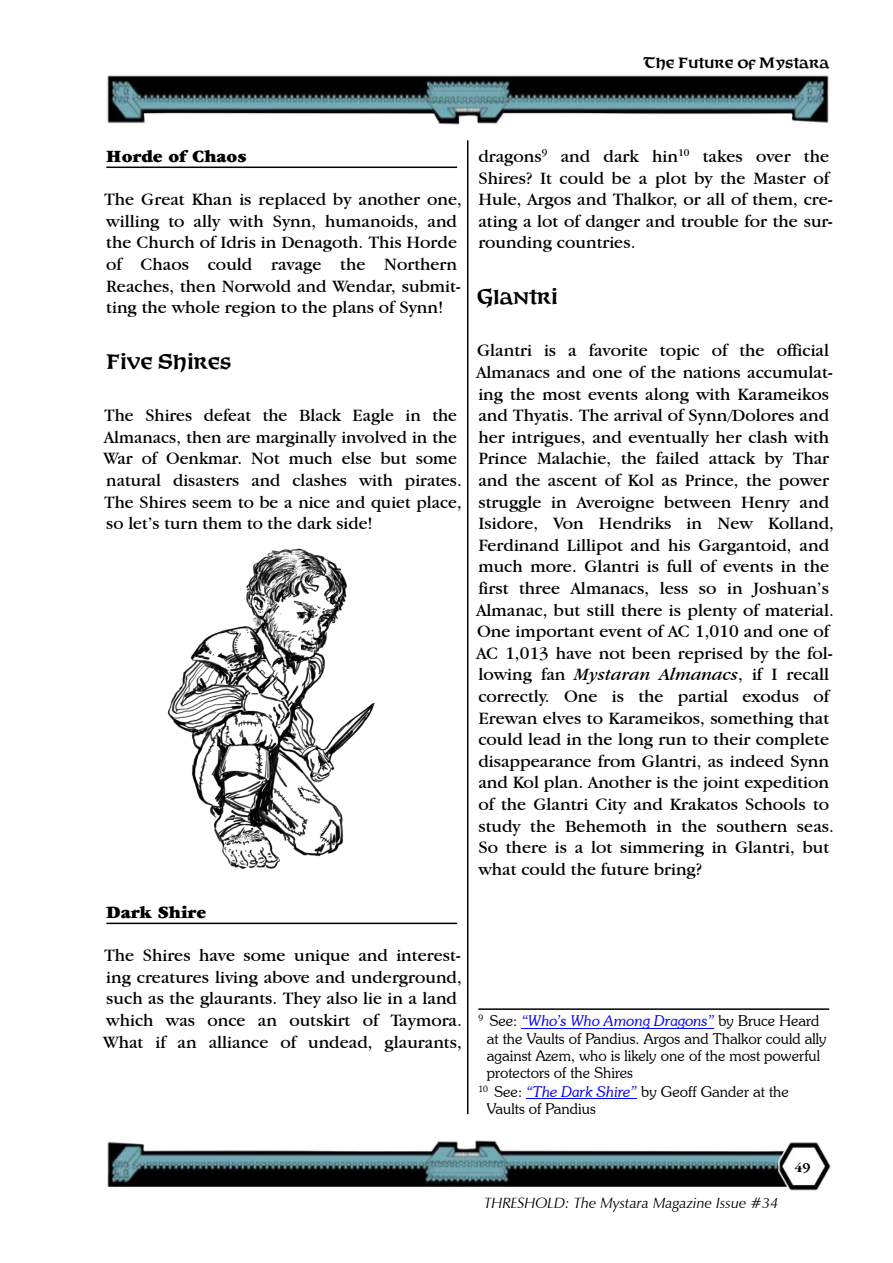
<style>
.page{position:relative;width:893px;height:1263px;background:#fff}
.page>*{position:absolute;margin:0;border:0;box-sizing:border-box;transform-origin:0 0}
.t1{font:700 21px "OPTI Furst";color:#000}
.t2{font:18px "Garamond IT Cby BT";color:#000}
.t3{font:italic 18px "Garamond IT Cby BT";color:#000}
.t4{font:18px "ITC Garamond Std Ult";color:#000}
.t5{font:300 15px "Souvenir IT Cby BT";color:#000}
.t6{font:italic 300 15px "Souvenir IT Cby BT";color:#00f}
.t7{font:700 15px "OPTI Furst";color:#000}
.t8{font:italic 14.85px "Zapf Humanist 601 BT";color:#000}
.t9{font:700 13.95px "Garamond IT Cby BT";color:#000}
.t10{font:10.5px "Garamond IT Cby BT";color:#000}
.t11{font:300 8.7px "Souvenir IT Cby BT";color:#000}
.s1{font-style:normal}
.s2{font-style:normal;color:#000}
.s3{font-style:italic;color:#00f}
</style>
<div class="page">
<img style="left:107px;top:75px;width:722px;height:50px">
<img style="left:107px;top:1140px;width:724px;height:51px">
<hr style="left:467px;top:140px;width:1px;height:974px;background:#000">
<hr style="left:106px;top:167px;width:351px;height:1px;background:#000">
<hr style="left:106px;top:923px;width:351px;height:1px;background:#000">
<hr style="left:478px;top:1008px;width:351px;height:2px;background:#000">
<hr style="left:521px;top:1028px;width:193px;height:1px;background:#00f">
<hr style="left:526px;top:1098px;width:111px;height:1px;background:#00f">
<img style="left:167px;top:548px;width:208px;height:321px">
<p class="t7" style="left:643px;top:58px;width:187px">The Future of Mystara</p>
<p class="t4" style="left:106px;top:149px;width:142px">Horde of Chaos</p>
<p class="t2" style="left:104px;top:191px;width:359px">The Great Khan is replaced by another one,</p>
<p class="t2" style="left:106px;top:213px;width:352px">willing to ally with Synn, humanoids, and</p>
<p class="t2" style="left:106px;top:235px;width:352px">the Church of Idris in Denagoth. This Horde</p>
<p class="t2" style="left:106px;top:256px;width:352px">of Chaos could ravage the Northern</p>
<p class="t2" style="left:106px;top:278px;width:356px">Reaches, then Norwold and Wendar, submit-</p>
<p class="t2" style="left:106px;top:299px;width:339px">ting the whole region to the plans of Synn!</p>
<p class="t1" style="left:106px;top:354px;width:126px">Five Shires</p>
<p class="t2" style="left:104px;top:407px;width:354px">The Shires defeat the Black Eagle in the</p>
<p class="t2" style="left:104px;top:429px;width:354px">Almanacs, then are marginally involved in the</p>
<p class="t2" style="left:104px;top:451px;width:355px">War of Oenkmar. Not much else but some</p>
<p class="t2" style="left:106px;top:472px;width:357px">natural disasters and clashes with pirates.</p>
<p class="t2" style="left:104px;top:494px;width:359px">The Shires seem to be a nice and quiet place,</p>
<p class="t2" style="left:106px;top:515px;width:268px">so let’s turn them to the dark side!</p>
<p class="t4" style="left:106px;top:905px;width:101px">Dark Shire</p>
<p class="t2" style="left:104px;top:947px;width:358px">The Shires have some unique and interest-</p>
<p class="t2" style="left:106px;top:969px;width:357px">ing creatures living above and underground,</p>
<p class="t2" style="left:106px;top:991px;width:352px">such as the glaurants. They also lie in a land</p>
<p class="t2" style="left:106px;top:1012px;width:357px">which was once an outskirt of Taymora.</p>
<p class="t2" style="left:103px;top:1034px;width:360px">What if an alliance of undead, glaurants,</p>
<p class="t2" style="left:478px;top:148px;width:65px">dragons</p>
<p class="t10" style="left:542px;top:148px;width:7px">9</p>
<p class="t2" style="left:561px;top:148px;width:119px">and dark hin</p>
<p class="t10" style="left:678px;top:148px;width:13px">10</p>
<p class="t2" style="left:703px;top:148px;width:128px">takes over the</p>
<p class="t2" style="left:478px;top:170px;width:352px">Shires? It could be a plot by the Master of</p>
<p class="t2" style="left:478px;top:191px;width:356px">Hule, Argos and Thalkor, or all of them, cre-</p>
<p class="t2" style="left:478px;top:213px;width:356px">ating a lot of danger and trouble for the sur-</p>
<p class="t2" style="left:478px;top:235px;width:159px">rounding countries.</p>
<p class="t1" style="left:477px;top:290px;width:82px">Glantri</p>
<p class="t2" style="left:477px;top:343px;width:354px">Glantri is a favorite topic of the official</p>
<p class="t2" style="left:476px;top:364px;width:358px">Almanacs and one of the nations accumulat-</p>
<p class="t2" style="left:478px;top:386px;width:352px">ing the most events along with Karameikos</p>
<p class="t2" style="left:478px;top:407px;width:352px">and Thyatis. The arrival of Synn/Dolores and</p>
<p class="t2" style="left:478px;top:429px;width:352px">her intrigues, and eventually her clash with</p>
<p class="t2" style="left:478px;top:451px;width:352px">Prince Malachie, the failed attack by Thar</p>
<p class="t2" style="left:478px;top:472px;width:352px">and the ascent of Kol as Prince, the power</p>
<p class="t2" style="left:478px;top:494px;width:352px">struggle in Averoigne between Henry and</p>
<p class="t2" style="left:478px;top:515px;width:357px">Isidore, Von Hendriks in New Kolland,</p>
<p class="t2" style="left:478px;top:537px;width:352px">Ferdinand Lillipot and his Gargantoid, and</p>
<p class="t2" style="left:478px;top:559px;width:352px">much more. Glantri is full of events in the</p>
<p class="t2" style="left:478px;top:580px;width:352px">first three Almanacs, less so in Joshuan’s</p>
<p class="t2" style="left:476px;top:602px;width:359px">Almanac, but still there is plenty of material.</p>
<p class="t2" style="left:477px;top:623px;width:354px">One important event of AC 1,010 and one of</p>
<p class="t2" style="left:476px;top:645px;width:358px">AC 1,013 have not been reprised by the fol-</p>
<p class="t2" style="left:478px;top:667px;width:89px">lowing fan</p>
<p class="t3" style="left:575px;top:667px;width:256px">Mystaran Almanacs<span class="s1">, if I recall</span></p>
<p class="t2" style="left:478px;top:688px;width:352px">correctly. One is the partial exodus of</p>
<p class="t2" style="left:478px;top:710px;width:352px">Erewan elves to Karameikos, something that</p>
<p class="t2" style="left:478px;top:731px;width:352px">could lead in the long run to their complete</p>
<p class="t2" style="left:478px;top:753px;width:352px">disappearance from Glantri, as indeed Synn</p>
<p class="t2" style="left:478px;top:775px;width:352px">and Kol plan. Another is the joint expedition</p>
<p class="t2" style="left:478px;top:796px;width:352px">of the Glantri City and Krakatos Schools to</p>
<p class="t2" style="left:478px;top:818px;width:357px">study the Behemoth in the southern seas.</p>
<p class="t2" style="left:478px;top:839px;width:352px">So there is a lot simmering in Glantri, but</p>
<p class="t2" style="left:478px;top:861px;width:225px">what could the future bring?</p>
<p class="t11" style="left:478px;top:1015px;width:6px">9</p>
<p class="t6" style="left:490px;top:1015px;width:331px"><span class="s2">See:</span> “Who’s Who Among Dragons” <span class="s2">by Bruce Heard</span></p>
<p class="t5" style="left:487px;top:1032px;width:341px">at the Vaults of Pandius. Argos and Thalkor could ally</p>
<p class="t5" style="left:487px;top:1049px;width:335px">against Azem, who is likely one of the most powerful</p>
<p class="t5" style="left:487px;top:1067px;width:148px">protectors of the Shires</p>
<p class="t11" style="left:478px;top:1085px;width:11px">10</p>
<p class="t5" style="left:494px;top:1085px;width:296px">See: <span class="s3">“The Dark Shire”</span> by Geoff Gander at the</p>
<p class="t5" style="left:487px;top:1103px;width:110px">Vaults of Pandius</p>
<p class="t8" style="left:484px;top:1197px;width:296px">THRESHOLD: The Mystara Magazine Issue #34</p>
<p class="t9" style="left:794px;top:1161px;width:18px">49</p>
</div>
